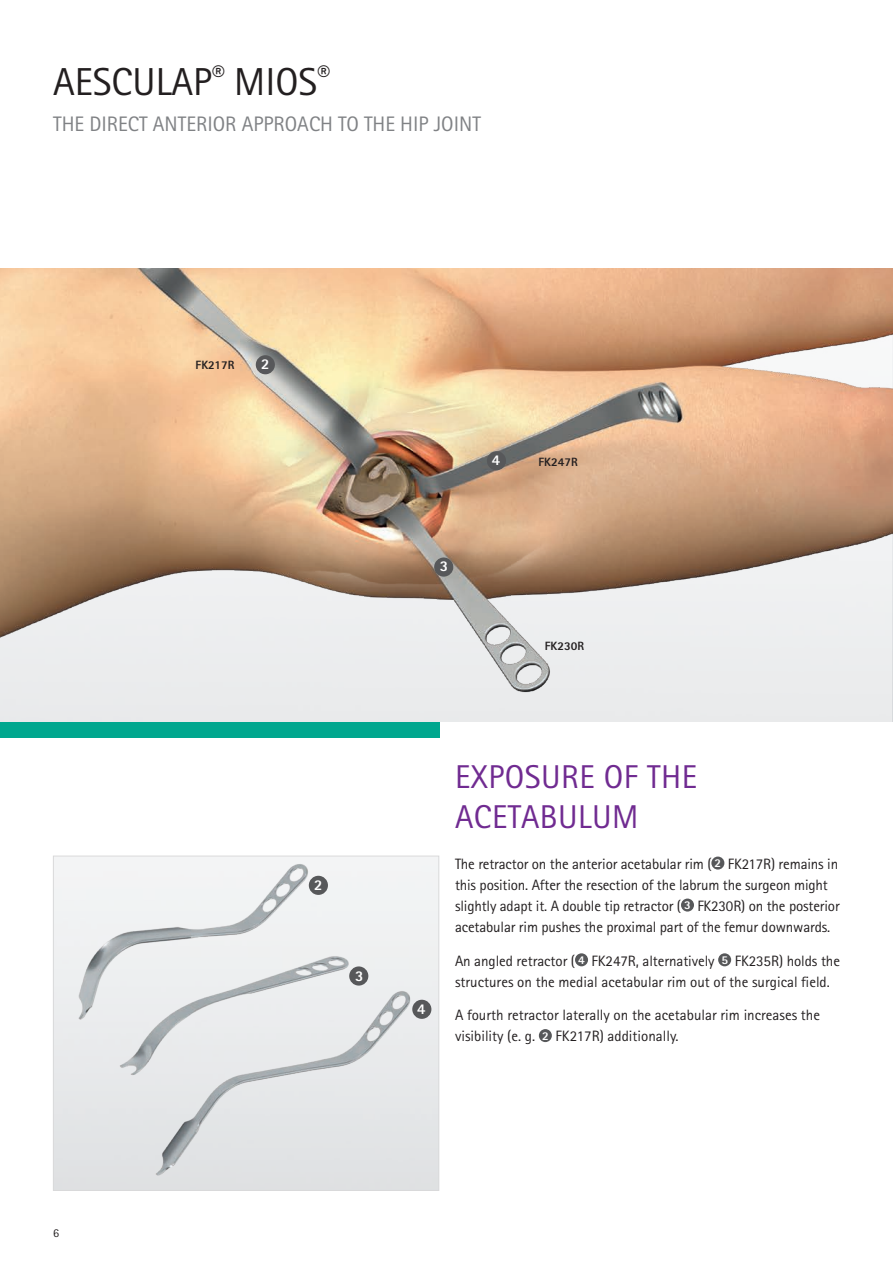
<style>
.page{position:relative;width:893px;height:1263px;background:#fff}
.page>*{position:absolute;margin:0;border:0;box-sizing:border-box;transform-origin:0 0}
.t1{font:39px "Rotis Sans Serif Pro";color:#231f20}
.t2{font:33px/39.6px "Rotis Sans Serif Pro";letter-spacing:.015em;color:#702b91}
.t3{font:21px "Rotis Sans Serif Pro";color:#808285}
.t4{font:15px/21px "Rotis Sans Serif Pro";letter-spacing:-.01em;color:#231f20}
.t5{font:800 15px "Rotis Sans Serif Pro";color:#fff}
.t6{font:800 12px "Rotis Sans Serif Pro";color:#231f20}
.t7{font:12px "Rotis Sans Serif Pro";color:#231f20}
.s1{font-weight:800;font-size:12px;color:#fff}
</style>
<div class="page">
<div style="left:711px;top:856px;width:13px;height:13px;background:#57585a;border-radius:50%"></div>
<div style="left:681px;top:898px;width:13px;height:13px;background:#57585a;border-radius:50%"></div>
<div style="left:575px;top:953px;width:13px;height:13px;background:#57585a;border-radius:50%"></div>
<div style="left:718px;top:953px;width:13px;height:13px;background:#57585a;border-radius:50%"></div>
<div style="left:539px;top:1029px;width:13px;height:13px;background:#57585a;border-radius:50%"></div>
<div style="left:0;top:722px;width:439px;height:16px;background:#00a78e"></div>
<img style="left:0;top:269px;width:893px;height:453px">
<img style="left:54px;top:855px;width:264px;height:169px">
<img style="left:96px;top:944px;width:265px;height:137px">
<img style="left:147px;top:986px;width:273px;height:198px">
<div style="left:309px;top:876px;width:19px;height:19px;background:#57585a;border-radius:50%"></div>
<div style="left:412px;top:1000px;width:19px;height:19px;background:#57585a;border-radius:50%"></div>
<div style="left:349px;top:966px;width:19px;height:19px;background:#57585a;border-radius:50%"></div>
<div style="left:256px;top:355px;width:19px;height:19px;background:#57585a;border-radius:50%"></div>
<div style="left:487px;top:451px;width:19px;height:19px;background:#57585a;border-radius:50%"></div>
<div style="left:434px;top:557px;width:19px;height:20px;background:#57585a;border-radius:50%"></div>
<h1 class="t1" style="left:53px;top:59px;width:278px">AESCULAP<sup>®</sup> MIOS<sup>®</sup></h1>
<h3 class="t3" style="left:53px;top:111px;width:429px">THE DIRECT ANTERIOR APPROACH TO THE HIP JOINT</h3>
<p class="t7" style="left:53px;top:1226px;width:7px">6</p>
<p class="t6" style="left:196px;top:357px;width:40px">FK217R</p>
<p class="t5" style="left:261px;top:354px;width:10px">2</p>
<p class="t5" style="left:314px;top:875px;width:10px">2</p>
<p class="t5" style="left:355px;top:966px;width:10px">3</p>
<p class="t5" style="left:440px;top:557px;width:10px">3</p>
<p class="t5" style="left:492px;top:451px;width:10px">4</p>
<p class="t6" style="left:538px;top:454px;width:41px">FK247R</p>
<p class="t6" style="left:545px;top:638px;width:41px">FK230R</p>
<p class="t5" style="left:417px;top:999px;width:10px">4</p>
<h2 class="t2" style="left:455px;top:757px;width:243px">EXPOSURE OF THE<br>ACETABULUM</h2>
<p class="t4" style="left:455px;top:853px;width:386px">The retractor on the anterior acetabular rim ( <span class="s1">2</span> FK217R) remains in this position. After the resection of the labrum the surgeon might slightly adapt it. A double tip retractor ( <span class="s1">3</span> FK230R) on the posterior acetabular rim pushes the proximal part of the femur downwards.</p>
<p class="t4" style="left:455px;top:950px;width:387px">An angled retractor ( <span class="s1">4</span> FK247R, alternatively <span class="s1">5</span> FK235R) holds the structures on the medial acetabular rim out of the surgical field.</p>
<p class="t4" style="left:455px;top:1005px;width:367px">A fourth retractor laterally on the acetabular rim increases the visibility (e. g. <span class="s1">2</span> FK217R) additionally.</p>
</div>
